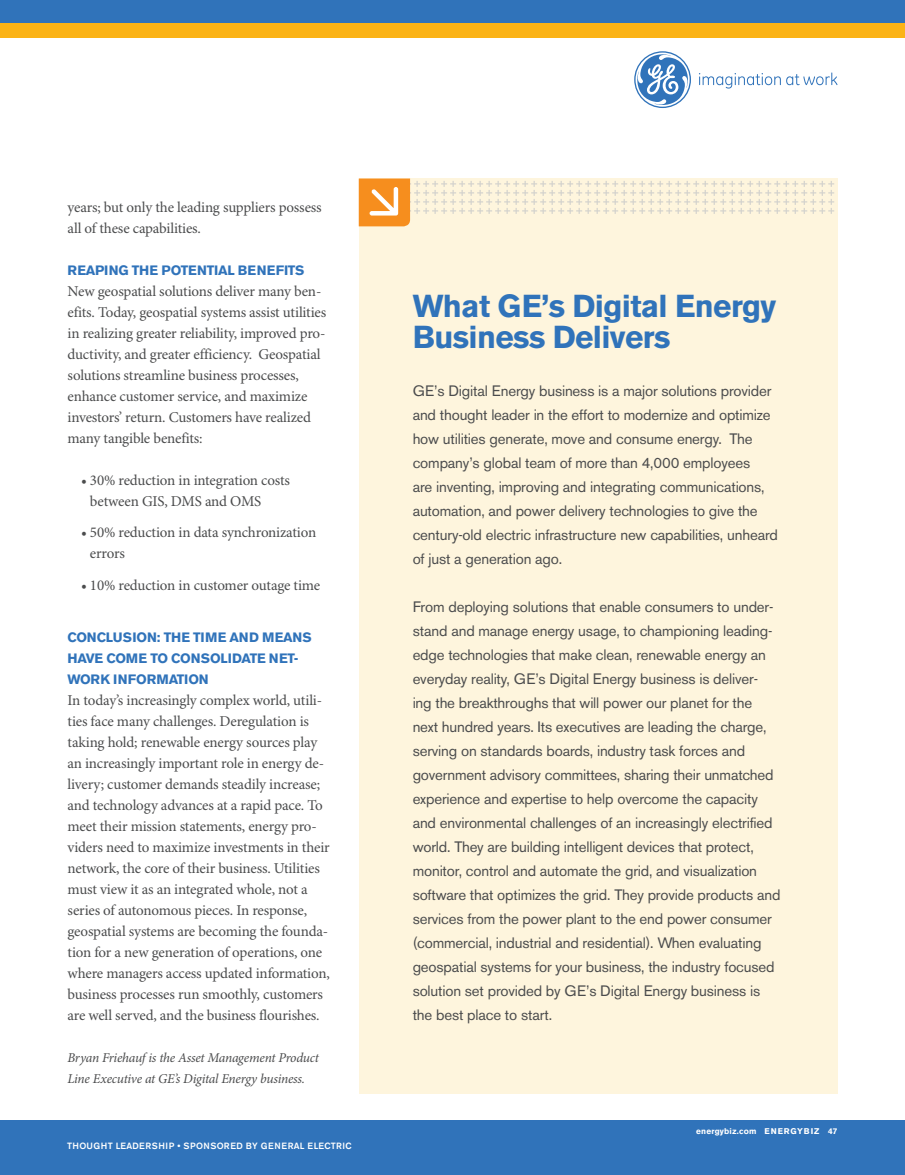
<style>
.page{position:relative;width:905px;height:1175px;background:#fff}
.page>*{position:absolute;margin:0;border:0;box-sizing:border-box;transform-origin:0 0}
.t1{font:700 31.5px/31.5px "Akzidenz Grotesk BE";letter-spacing:-.02em;color:#3073ba}
.t2{font:15px/24px "Akzidenz Grotesk BE";letter-spacing:-.01em;color:#4b4c4d}
.t3{font:15px/21px "Minion Pro";letter-spacing:-.015em;color:#4b4c4d}
.t4{font:700 13.5px/21px "Akzidenz Grotesk BE";letter-spacing:-.02em;color:#3073ba}
.t5{font:italic 13.5px/21px "Minion Pro";letter-spacing:-.02em;color:#4b4c4d}
.t6{font:500 9px "Akzidenz Grotesk BE";letter-spacing:.03em;color:#fff}
.t7{font:700 8.25px "Akzidenz Grotesk BE";letter-spacing:.03em;color:#fff}
</style>
<div class="page">
<div style="left:0;top:1120px;width:904px;height:54px;background:#3073ba"></div>
<svg style="left:699px;top:73px;width:81px;height:16px"></svg>
<svg style="left:786px;top:72px;width:51px;height:13px"></svg>
<svg style="left:634px;top:51px;width:57px;height:57px"></svg>
<div style="left:0;top:0;width:904px;height:38px;background:#fbb316"></div>
<div style="left:0;top:0;width:904px;height:23px;background:#3073ba"></div>
<div style="left:359px;top:178px;width:478px;height:916px;background:#fef5dd"></div>
<svg style="left:359px;top:178px;width:475px;height:48px"></svg>
<p class="t3" style="left:68px;top:197px;width:255px">years; but only the leading suppliers possess all of these capabilities.</p>
<p class="t4" style="left:68px;top:259px;width:238px">REAPING THE POTENTIAL BENEFITS</p>
<p class="t3" style="left:68px;top:281px;width:260px">New geospatial solutions deliver many ben&shy;efits. Today, geospatial systems assist utilities in realizing greater reliability, improved pro&shy;ductivity, and greater efficiency. Geospatial solutions streamline business processes, enhance customer service, and maximize investors’ return. Customers have realized many tangible benefits:</p>
<p class="t3" style="left:90px;top:470px;width:202px;text-indent:-9px">• 30% reduction in integration costs between GIS, DMS and OMS</p>
<p class="t3" style="left:90px;top:522px;width:228px;text-indent:-9px">• 50% reduction in data synchronization errors</p>
<p class="t3" style="left:81px;top:575px;width:241px">• 10% reduction in customer outage time</p>
<p class="t4" style="left:68px;top:627px;width:246px">CONCLUSION: THE TIME AND MEANS<br>HAVE COME TO CONSOLIDATE NET-<br>WORK INFORMATION</p>
<p class="t3" style="left:68px;top:690px;width:264px">In today’s increasingly complex world, utili&shy;ties face many challenges. Deregulation is taking hold; renewable energy sources play an increasingly important role in energy de&shy;livery; customer demands steadily increase; and technology advances at a rapid pace. To meet their mission statements, energy pro&shy;viders need to maximize investments in their network, the core of their business. Utilities must view it as an integrated whole, not a series of autonomous pieces. In response, geospatial systems are becoming the founda&shy;tion for a new generation of operations, one where managers access updated information, business processes run smoothly, customers are well served, and the business flourishes.</p>
<p class="t5" style="left:68px;top:1047px;width:253px">Bryan Friehauf is the Asset Management Product<br>Line Executive at GE’s Digital Energy business.</p>
<p class="t6" style="left:67px;top:1140px;width:286px">THOUGHT LEADERSHIP • SPONSORED BY GENERAL ELECTRIC</p>
<h1 class="t1" style="left:412px;top:290px;width:365px">What GE’s Digital Energy<br>Business Delivers</h1>
<p class="t2" style="left:412px;top:379px;width:367px">GE’s Digital Energy business is a major solutions provider and thought leader in the effort to modernize and optimize how utilities generate, move and consume energy. The company’s global team of more than 4,000 employees<br>are inventing, improving and integrating communications, automation, and power delivery technologies to give the century-old electric infrastructure new capabilities, unheard of just a generation ago.</p>
<p class="t2" style="left:412px;top:595px;width:369px">From deploying solutions that enable consumers to under&shy;stand and manage energy usage, to championing leading&shy;edge technologies that make clean, renewable energy an everyday reality, GE’s Digital Energy business is deliver&shy;ing the breakthroughs that will power our planet for the next hundred years. Its executives are leading the charge, serving on standards boards, industry task forces and government advisory committees, sharing their unmatched experience and expertise to help overcome the capacity and environmental challenges of an increasingly electrified world. They are building intelligent devices that protect, monitor, control and automate the grid, and visualization software that optimizes the grid. They provide products and services from the power plant to the end power consumer (commercial, industrial and residential). When evaluating geospatial systems for your business, the industry focused solution set provided by GE’s Digital Energy business is the best place to start.</p>
<p class="t7" style="left:696px;top:1126px;width:143px">energybiz.com ENERGYBIZ 47</p>
</div>
